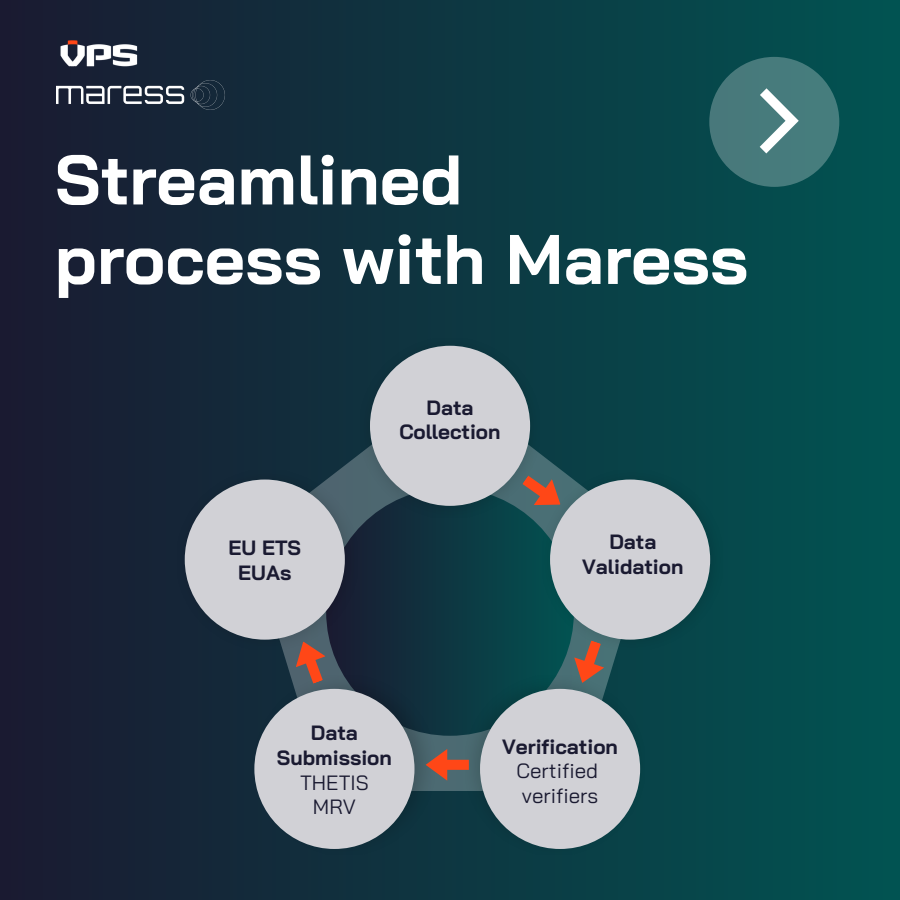
<style>
.page{position:relative;width:900px;height:900px;background:#fff}
.page>*{position:absolute;margin:0;border:0;box-sizing:border-box;transform-origin:0 0}
.t1{font:700 70px/79.5px "Bai Jamjuree";color:#fff}
.t2{font:700 20.6px/24.8px "Bai Jamjuree";color:#1a1a31;text-align:center}
.t3{font:20.6px "Bai Jamjuree";color:#1a1a31}
</style>
<div class="page">
<div style="left:0;top:0;width:900px;height:900px;background:linear-gradient(to right,#1a1a31,#015352)"></div>
<img style="left:56px;top:36px;width:86px;height:34px">
<img style="left:56px;top:79px;width:170px;height:32px">
<svg style="left:249px;top:384px;width:402px;height:407px;background:#133b46"></svg>
<div style="left:326px;top:488px;width:248px;height:248px;background:linear-gradient(to right,#1b1b32,#015251);border-radius:50%"></div>
<img style="left:360px;top:338px;width:180px;height:180px">
<div style="left:370px;top:346px;width:160px;height:160px;background:#d1d1d6;border-radius:50%"></div>
<img style="left:543px;top:470px;width:179px;height:179px">
<div style="left:550px;top:480px;width:160px;height:160px;background:#d1d1d6;border-radius:50%"></div>
<img style="left:255px;top:675px;width:180px;height:180px">
<div style="left:254px;top:689px;width:161px;height:160px;background:#d1d1d6;border-radius:50%"></div>
<img style="left:466px;top:675px;width:179px;height:180px">
<div style="left:480px;top:689px;width:160px;height:160px;background:#d1d1d6;border-radius:50%"></div>
<img style="left:178px;top:470px;width:179px;height:179px">
<div style="left:185px;top:480px;width:160px;height:160px;background:#d1d1d6;border-radius:50%"></div>
<svg style="left:522px;top:476px;width:39px;height:29px"></svg>
<svg style="left:574px;top:640px;width:30px;height:43px"></svg>
<svg style="left:426px;top:749px;width:43px;height:32px"></svg>
<svg style="left:296px;top:641px;width:30px;height:43px"></svg>
<svg style="left:709px;top:57px;width:130px;height:130px;background:#407678"></svg>
<p class="t1" style="left:55px;top:138px;width:695px">Streamlined<br>process with Maress</p>
<p class="t2" style="left:228px;top:535px;width:74px">EU ETS<br>EUAs</p>
<p class="t2" style="left:399px;top:394px;width:103px">Data<br>Collection</p>
<h1 class="t2" style="left:582px;top:529px;width:103px">Data<br>Validation</h1>
<h2 class="t2" style="left:277px;top:720px;width:117px">Data<br>Submission</h2>
<p class="t3" style="left:300px;top:769px;width:70px">THETIS</p>
<h2 class="t3" style="left:313px;top:794px;width:44px">MRV</h2>
<p class="t2" style="left:502px;top:733px;width:117px">Verification</p>
<h2 class="t3" style="left:517px;top:758px;width:83px">Certified</h2>
<p class="t3" style="left:522px;top:783px;width:78px">verifiers</p>
</div>
